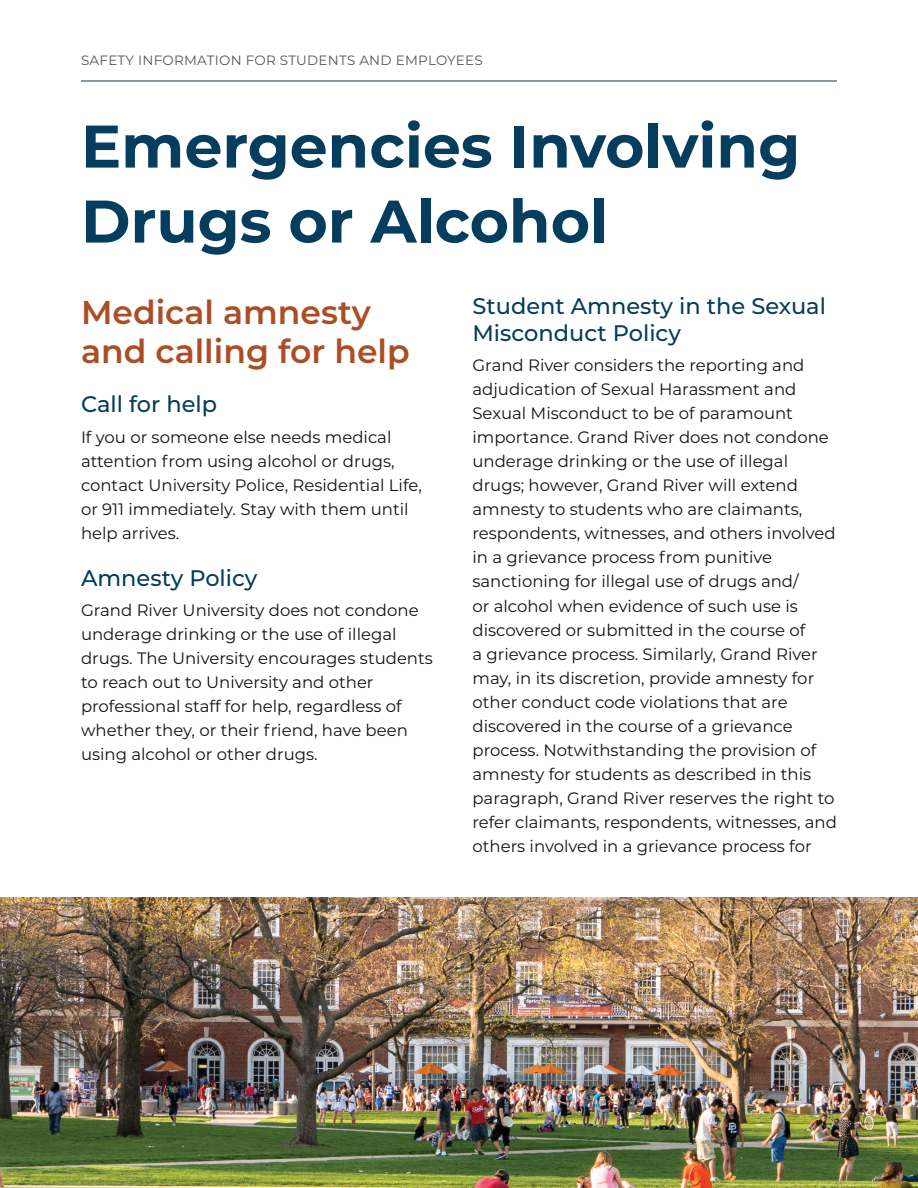
<style>
.page{position:relative;width:918px;height:1188px;background:#fff}
.page>*{position:absolute;margin:0;border:0;box-sizing:border-box;transform-origin:0 0}
.t1{font:700 60px/75px "Montserrat";color:#043d5d}
.t2{font:600 33px/39px "Montserrat";color:#ac4e25}
.t3{font:500 22.5px/27px "Montserrat";color:#043d5d}
.t4{font:16.5px/24px "Montserrat";color:#131212}
.t5{font:13.5px "Montserrat";letter-spacing:.02em;color:#53565a}
</style>
<div class="page">
<hr style="left:81px;top:81px;width:756px;height:1px;background:#043d5d">
<img style="left:0;top:898px;width:918px;height:290px">
<p class="t5" style="left:81px;top:51px;width:403px">SAFETY INFORMATION FOR STUDENTS AND EMPLOYEES</p>
<h1 class="t1" style="left:81px;top:106px;width:721px">Emergencies Involving<br>Drugs or Alcohol</h1>
<h2 class="t2" style="left:81px;top:291px;width:330px">Medical amnesty and calling for help</h2>
<h3 class="t3" style="left:81px;top:390px;width:138px">Call for help</h3>
<p class="t4" style="left:81px;top:425px;width:342px">If you or someone else needs medical attention from using alcohol or drugs, contact University Police, Residential Life, or 911 immediately. Stay with them until help arrives.</p>
<h3 class="t3" style="left:81px;top:563px;width:178px">Amnesty Policy</h3>
<p class="t4" style="left:81px;top:598px;width:353px">Grand River University does not condone underage drinking or the use of illegal drugs. The University encourages students to reach out to University and other professional staff for help, regardless of whether they, or their friend, have been using alcohol or other drugs.</p>
<h3 class="t3" style="left:472px;top:291px;width:355px">Student Amnesty in the Sexual<br>Misconduct Policy</h3>
<p class="t4" style="left:472px;top:353px;width:366px">Grand River considers the reporting and adjudication of Sexual Harassment and Sexual Misconduct to be of paramount importance. Grand River does not condone underage drinking or the use of illegal drugs; however, Grand River will extend amnesty to students who are claimants, respondents, witnesses, and others involved in a grievance process from punitive sanctioning for illegal use of drugs and/<br>or alcohol when evidence of such use is discovered or submitted in the course of<br>a grievance process. Similarly, Grand River may, in its discretion, provide amnesty for other conduct code violations that are discovered in the course of a grievance process. Notwithstanding the provision of amnesty for students as described in this paragraph, Grand River reserves the right to refer claimants, respondents, witnesses, and others involved in a grievance process for</p>
</div>
